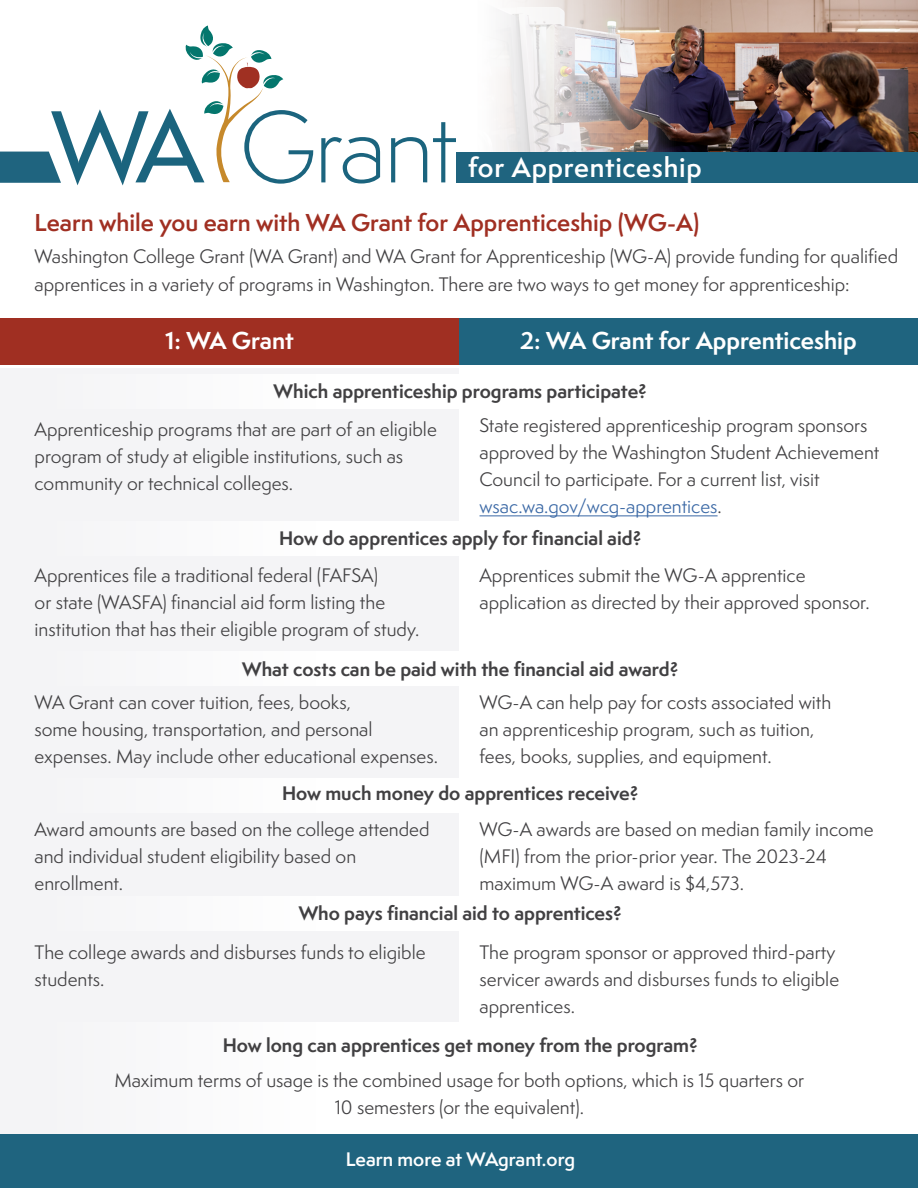
<style>
.page{position:relative;width:918px;height:1188px;background:#fff}
.page>*{position:absolute;margin:0;border:0;box-sizing:border-box;transform-origin:0 0}
.t1{font:600 25.5px "Semplicita Pro";letter-spacing:.03em;color:#fff}
.t2{font:600 22.5px "Semplicita Pro";color:#a02f22}
.t3{font:700 22.5px "Semplicita Pro";color:#fff}
.t4{font:18px/27px "Semplicita Pro";color:#414042}
.t5{font:700 18px "Semplicita Pro";color:#414042}
.t6{font:600 18px "Semplicita Pro";color:#fff}
.s1{color:#3a68a5}
</style>
<div class="page">
<div style="left:0;top:369px;width:459px;height:765px;background:#f4f4f6"></div>
<div style="left:0;top:1134px;width:918px;height:54px;background:#1f647f"></div>
<div style="left:456px;top:152px;width:462px;height:31px;background:#1f647f"></div>
<svg style="left:0;top:26px;width:456px;height:159px"></svg>
<div style="left:0;top:318px;width:459px;height:46px;background:#a02f22"></div>
<div style="left:459px;top:318px;width:459px;height:46px;background:#1f647f"></div>
<div style="left:30px;top:1022px;width:674px;height:112px;background:#fff"></div>
<hr style="left:480px;top:516px;width:238px;height:1px;background:#3a68a5">
<div style="left:30px;top:375px;width:674px;height:34px;background:#fff"></div>
<div style="left:30px;top:521px;width:674px;height:35px;background:#fff"></div>
<div style="left:30px;top:896px;width:674px;height:34px;background:#fff"></div>
<div style="left:30px;top:651px;width:674px;height:35px;background:#fff"></div>
<div style="left:30px;top:778px;width:674px;height:35px;background:#fff"></div>
<img style="left:496px;top:0;width:422px;height:152px">
<h1 class="t1" style="left:468px;top:149px;width:235px">for Apprenticeship</h1>
<p class="t2" style="left:35px;top:206px;width:666px">Learn while you earn with WA Grant for Apprenticeship (WG-A)</p>
<p class="t4" style="left:35px;top:242px;width:865px;line-height:28.5px">Washington College Grant (WA Grant) and WA Grant for Apprenticeship (WG-A) provide funding for qualified apprentices in a variety of programs in Washington. There are two ways to get money for apprenticeship:</p>
<p class="t3" style="left:165px;top:324px;width:130px">1: WA Grant</p>
<p class="t3" style="left:520px;top:324px;width:338px">2: WA Grant for Apprenticeship</p>
<p class="t5" style="left:274px;top:378px;width:375px">Which apprenticeship programs participate?</p>
<p class="t4" style="left:35px;top:416px;width:404px">Apprenticeship programs that are part of an eligible program of study at eligible institutions, such as community or technical colleges.</p>
<p class="t4" style="left:480px;top:412px;width:401px">State registered apprenticeship program sponsors approved by the Washington Student Achievement Council to participate. For a current list, visit <span class="s1">wsac.wa.gov/wcg-apprentices</span>.</p>
<p class="t5" style="left:279px;top:525px;width:364px">How do apprentices apply for financial aid?</p>
<p class="t4" style="left:35px;top:561px;width:386px">Apprentices file a traditional federal (FAFSA)<br>or state (WASFA) financial aid form listing the institution that has their eligible program of study.</p>
<p class="t4" style="left:480px;top:561px;width:392px">Apprentices submit the WG-A apprentice application as directed by their approved sponsor.</p>
<p class="t5" style="left:242px;top:656px;width:438px">What costs can be paid with the financial aid award?</p>
<p class="t4" style="left:35px;top:688px;width:405px">WA Grant can cover tuition, fees, books,<br>some housing, transportation, and personal expenses. May include other educational expenses.</p>
<p class="t4" style="left:480px;top:688px;width:353px">WG-A can help pay for costs associated with an apprenticeship program, such as tuition, fees, books, supplies, and equipment.</p>
<p class="t5" style="left:282px;top:780px;width:358px">How much money do apprentices receive?</p>
<p class="t4" style="left:35px;top:815px;width:397px">Award amounts are based on the college attended and individual student eligibility based on enrollment.</p>
<p class="t4" style="left:480px;top:815px;width:396px">WG-A awards are based on median family income (MFI) from the prior-prior year. The 2023-24 maximum WG-A award is $4,573.</p>
<p class="t5" style="left:299px;top:899px;width:325px">Who pays financial aid to apprentices?</p>
<p class="t4" style="left:35px;top:938px;width:393px">The college awards and disburses funds to eligible students.</p>
<p class="t4" style="left:480px;top:938px;width:361px">The program sponsor or approved third-party servicer awards and disburses funds to eligible apprentices.</p>
<p class="t5" style="left:223px;top:1032px;width:477px">How long can apprentices get money from the program?</p>
<p class="t4" style="left:114px;top:1066px;width:691px;text-align:center">Maximum terms of usage is the combined usage for both options, which is 15 quarters or<br>10 semesters (or the equivalent).</p>
<p class="t6" style="left:346px;top:1146px;width:231px">Learn more at WAgrant.org</p>
</div>
